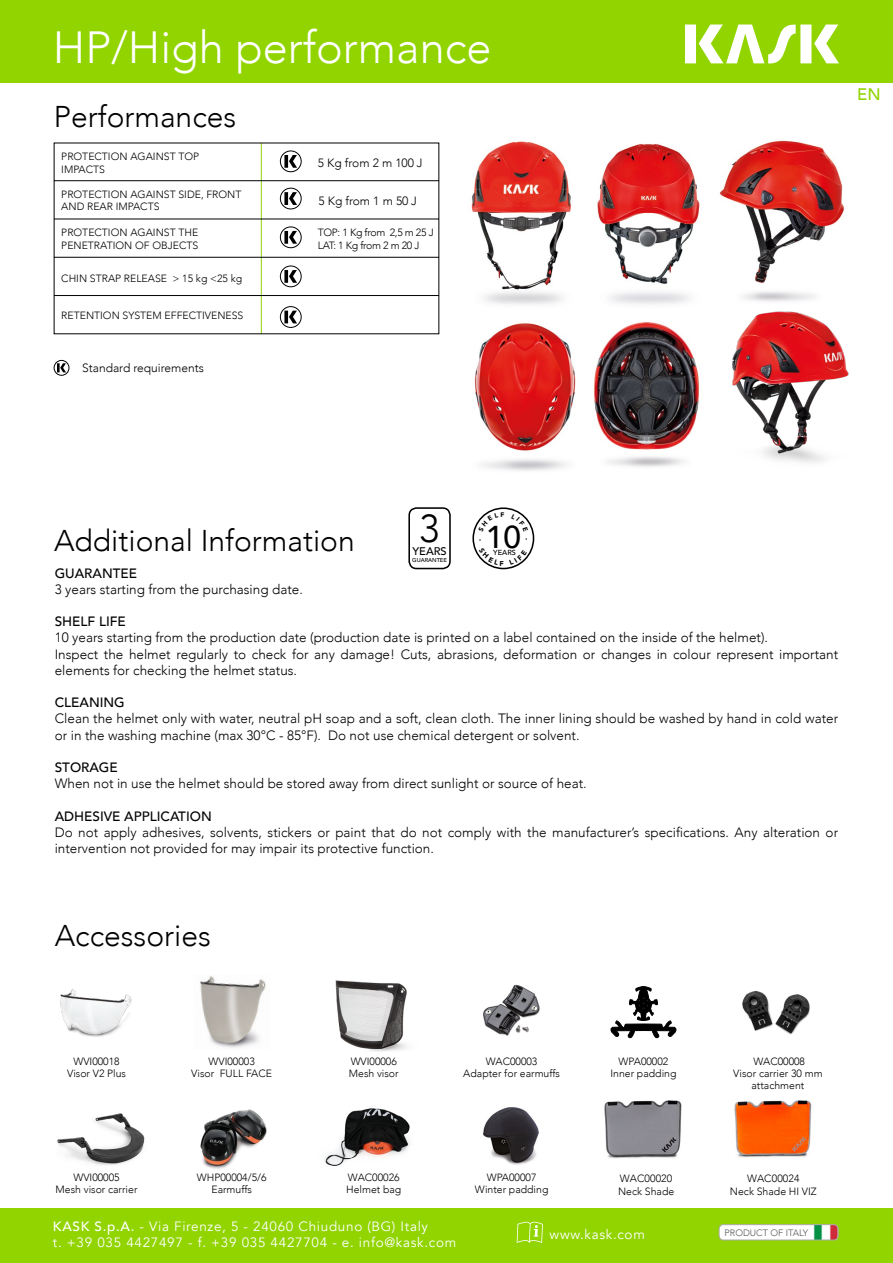
<style>
.page{position:relative;width:893px;height:1263px;background:#fff}
.page>*{position:absolute;margin:0;border:0;box-sizing:border-box;transform-origin:0 0}
.t1{font:300 45px "Avenir";color:#fff}
.t2{font:300 38.85px "Avenir";color:#000}
.t3{font:500 31.5px "Avenir";color:#000}
.t4{font:300 30px "Avenir";color:#000}
.t5{font:500 16.65px "Avenir";color:#91d400}
.t6{font:300 13.5px/16.2px "Avenir";color:#000}
.t7{font:13.5px "Avenir";letter-spacing:.05em;color:#fff}
.t8{font:500 13.5px "Avenir";color:#000}
.t9{font:300 12px "Avenir";color:#000}
.t10{font:500 11.1px "Avenir";color:#000}
.t11{font:300 10.5px/12.6px "Avenir";color:#000}
.t12{font:300 10.5px "Avenir";letter-spacing:-.03em;color:#000}
.t13{font:300 9.3px "Avenir";color:#575756}
.t14{font:500 7.35px "Avenir";color:#000}
.t15{font:900 6.6px "Avenir";color:#000}
.t16{font:500 5.7px "Avenir";color:#000}
.s1{font-weight:500}
</style>
<div class="page">
<svg style="left:611px;top:986px;width:65px;height:52px"></svg>
<img style="left:324px;top:1108px;width:86px;height:58px">
<img style="left:483px;top:984px;width:57px;height:52px">
<img style="left:57px;top:1113px;width:88px;height:52px">
<img style="left:335px;top:980px;width:72px;height:72px">
<img style="left:742px;top:990px;width:68px;height:45px">
<img style="left:200px;top:976px;width:66px;height:72px">
<img style="left:60px;top:989px;width:72px;height:48px">
<img style="left:200px;top:1109px;width:67px;height:60px">
<img style="left:483px;top:1107px;width:56px;height:58px">
<img style="left:604px;top:1101px;width:78px;height:57px">
<img style="left:734px;top:1100px;width:78px;height:58px">
<img style="left:732px;top:311px;width:117px;height:152px">
<img style="left:474px;top:323px;width:102px;height:148px">
<img style="left:594px;top:322px;width:105px;height:145px">
<img style="left:471px;top:141px;width:101px;height:164px">
<img style="left:597px;top:143px;width:103px;height:161px">
<img style="left:719px;top:140px;width:126px;height:162px">
<div style="left:280px;top:151px;width:21px;height:21px;border:1px solid #000;border-radius:50%"></div>
<svg style="left:284px;top:155px;width:13px;height:13px"></svg>
<div style="left:280px;top:227px;width:21px;height:21px;border:1px solid #000;border-radius:50%"></div>
<svg style="left:284px;top:231px;width:13px;height:13px"></svg>
<div style="left:280px;top:266px;width:21px;height:21px;border:1px solid #000;border-radius:50%"></div>
<svg style="left:284px;top:270px;width:13px;height:13px"></svg>
<hr style="left:261px;top:143px;width:1px;height:191px;background:#91d400">
<hr style="left:54px;top:180px;width:385px;height:1px;background:#000">
<hr style="left:54px;top:219px;width:385px;height:1px;background:#000">
<hr style="left:54px;top:257px;width:385px;height:1px;background:#000">
<hr style="left:54px;top:295px;width:385px;height:1px;background:#000">
<div style="left:280px;top:188px;width:21px;height:21px;border:1px solid #000;border-radius:50%"></div>
<svg style="left:284px;top:192px;width:13px;height:13px"></svg>
<div style="left:280px;top:306px;width:21px;height:22px;border:1px solid #000;border-radius:50%"></div>
<svg style="left:284px;top:311px;width:13px;height:12px"></svg>
<div style="left:0;top:0;width:893px;height:83px;background:#91d400"></div>
<div style="left:0;top:1209px;width:893px;height:54px;background:#91d400"></div>
<svg style="left:517px;top:1222px;width:26px;height:21px"></svg>
<svg style="left:719px;top:1224px;width:119px;height:16px;background:#e3e4de"></svg>
<div style="left:54px;top:360px;width:15px;height:15px;border:1px solid #000;border-radius:50%"></div>
<svg style="left:57px;top:363px;width:9px;height:9px"></svg>
<svg style="left:685px;top:25px;width:154px;height:39px"></svg>
<div style="left:408px;top:507px;width:43px;height:62px;border:2px solid #000;border-radius:7px"></div>
<div style="left:472px;top:507px;width:62px;height:62px;border:2px solid #000;border-radius:50%"></div>
<svg style="left:478px;top:513px;width:11px;height:11px"></svg>
<svg style="left:519px;top:514px;width:9px;height:10px"></svg>
<svg style="left:479px;top:554px;width:48px;height:12px"></svg>
<p class="t1" style="left:53px;top:21px;width:440px">HP/High performance</p>
<p class="t4" style="left:54px;top:99px;width:184px">Performances</p>
<p class="t11" style="left:61px;top:150px;width:139px">PROTECTION AGAINST TOP<br>IMPACTS</p>
<p class="t11" style="left:61px;top:188px;width:182px">PROTECTION AGAINST SIDE, FRONT<br>AND REAR IMPACTS</p>
<p class="t11" style="left:61px;top:226px;width:139px">PROTECTION AGAINST THE<br>PENETRATION OF OBJECTS</p>
<p class="t11" style="left:61px;top:272px;width:182px">CHIN STRAP RELEASE &gt; 15 kg &lt;25 kg</p>
<p class="t11" style="left:61px;top:309px;width:184px">RETENTION SYSTEM EFFECTIVENESS</p>
<p class="t9" style="left:82px;top:361px;width:123px">Standard requirements</p>
<p class="t9" style="left:318px;top:156px;width:106px">5 Kg from 2 m 100 J</p>
<p class="t9" style="left:318px;top:193px;width:100px">5 Kg from 1 m 50 J</p>
<p class="t12" style="left:318px;top:226px;width:117px">TOP: 1 Kg from 2,5 m 25 J</p>
<p class="t12" style="left:318px;top:239px;width:103px">LAT: 1 Kg from 2 m 20 J</p>
<p class="t5" style="left:857px;top:79px;width:25px">EN</p>
<p class="t15" style="left:501px;top:509px;width:5px">F</p>
<p class="t3" style="left:486px;top:509px;width:37px">10</p>
<p class="t14" style="left:493px;top:546px;width:24px">YEARS</p>
<p class="t2" style="left:419px;top:506px;width:22px">3</p>
<p class="t10" style="left:412px;top:541px;width:36px">YEARS</p>
<p class="t16" style="left:412px;top:555px;width:36px">GUARANTEE</p>
<p class="t4" style="left:54px;top:523px;width:302px">Additional Information</p>
<p class="t8" style="left:55px;top:561px;width:84px">GUARANTEE</p>
<p class="t6" style="left:55px;top:581px;width:250px">3 years starting from the purchasing date.</p>
<p class="t8" style="left:55px;top:610px;width:73px">SHELF LIFE</p>
<p class="t6" style="left:55px;top:630px;width:715px">10 years starting from the production date (production date is printed on a label contained on the inside of the helmet).</p>
<p class="t6" style="left:55px;top:646px;width:785px">Inspect the helmet regularly to check for any damage! Cuts, abrasions, deformation or changes in colour represent important elements for checking the helmet status.</p>
<p class="t8" style="left:55px;top:691px;width:72px">CLEANING</p>
<p class="t6" style="left:55px;top:711px;width:785px">Clean the helmet only with water, neutral pH soap and a soft, clean cloth. The inner lining should be washed by hand in cold water or in the washing machine (max 30°C - 85°F). Do not use chemical detergent or solvent.</p>
<p class="t8" style="left:55px;top:756px;width:64px">STORAGE</p>
<p class="t6" style="left:55px;top:775px;width:533px">When not in use the helmet should be stored away from direct sunlight or source of heat.</p>
<p class="t8" style="left:55px;top:804px;width:159px">ADHESIVE APPLICATION</p>
<p class="t6" style="left:55px;top:824px;width:785px">Do not apply adhesives, solvents, stickers or paint that do not comply with the manufacturer’s specifications. Any alteration or intervention not provided for may impair its protective function.</p>
<p class="t15" style="left:474px;top:540px;width:4px;rotate:-90deg">-</p>
<p class="t4" style="left:55px;top:918px;width:158px">Accessories</p>
<p class="t11" style="left:73px;top:1055px;width:48px">WVI00018</p>
<p class="t11" style="left:67px;top:1067px;width:61px">Visor V2 Plus</p>
<p class="t11" style="left:209px;top:1055px;width:48px">WVI00003</p>
<p class="t11" style="left:191px;top:1067px;width:82px">Visor FULL FACE</p>
<p class="t11" style="left:351px;top:1055px;width:48px">WVI00006</p>
<p class="t11" style="left:349px;top:1067px;width:51px">Mesh visor</p>
<p class="t11" style="left:486px;top:1055px;width:53px">WAC00003</p>
<p class="t11" style="left:463px;top:1067px;width:98px">Adapter for earmuffs</p>
<p class="t11" style="left:619px;top:1055px;width:51px">WPA00002</p>
<p class="t11" style="left:610px;top:1067px;width:67px">Inner padding</p>
<p class="t11" style="left:753px;top:1055px;width:53px">WAC00008</p>
<p class="t11" style="left:733px;top:1067px;width:91px;line-height:12px;text-align:center">Visor carrier 30 mm attachment</p>
<p class="t11" style="left:73px;top:1171px;width:48px">WVI00005</p>
<p class="t11" style="left:56px;top:1183px;width:83px">Mesh visor carrier</p>
<p class="t11" style="left:197px;top:1171px;width:71px">WHP00004/5/6</p>
<p class="t11" style="left:211px;top:1183px;width:42px">Earmuffs</p>
<p class="t11" style="left:348px;top:1171px;width:53px">WAC00026</p>
<p class="t11" style="left:346px;top:1183px;width:57px">Helmet bag</p>
<p class="t11" style="left:487px;top:1171px;width:51px">WPA00007</p>
<p class="t11" style="left:475px;top:1183px;width:75px">Winter padding</p>
<p class="t11" style="left:620px;top:1172px;width:54px">WAC00020</p>
<p class="t11" style="left:618px;top:1185px;width:58px">Neck Shade</p>
<p class="t11" style="left:747px;top:1172px;width:54px">WAC00024</p>
<p class="t11" style="left:730px;top:1185px;width:88px">Neck Shade HI VIZ</p>
<p class="t7" style="left:53px;top:1218px;width:377px"><span class="s1">KASK S.p.A.</span> - Via Firenze, 5 - 24060 Chiuduno (BG) Italy</p>
<p class="t7" style="left:53px;top:1234px;width:405px">t. +39 035 4427497 - f. +39 035 4427704 - e. info@kask.com</p>
<p class="t7" style="left:550px;top:1226px;width:97px">www.kask.com</p>
<p class="t13" style="left:724px;top:1227px;width:85px">PRODUCT OF ITALY</p>
</div>
